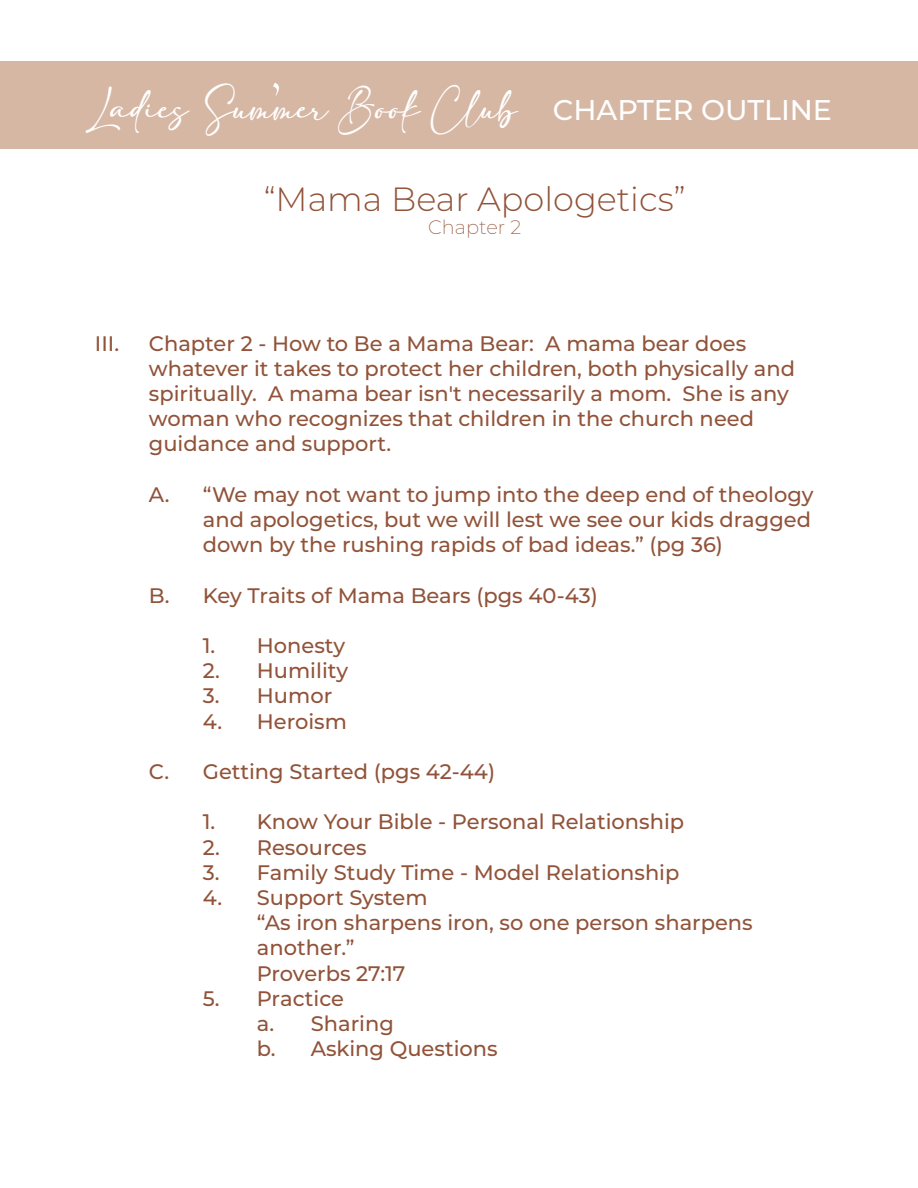
<style>
.page{position:relative;width:918px;height:1188px;background:#fff}
.page>*{position:absolute;margin:0;border:0;box-sizing:border-box;transform-origin:0 0}
.t1{font:300 33.6px "Montserrat";color:#915339}
.t2{font:500 28.5px "Montserrat";color:#fff}
.t3{font:27px "valentine";color:#fff}
.t4{font:500 21px/25.2px "Montserrat";color:#915339}
.t5{font:200 19.35px "Montserrat";color:#915339}
</style>
<div class="page">
<div style="left:0;top:61px;width:918px;height:88px;background:#d6b7a4"></div>
<svg style="left:273px;top:83px;width:6px;height:13px"></svg>
<p class="t3" style="left:86px;top:94px;width:433px">Ladies Summer Book Club</p>
<h2 class="t2" style="left:553px;top:90px;width:281px">CHAPTER OUTLINE</h2>
<h1 class="t1" style="left:264px;top:176px;width:423px">“Mama Bear Apologetics”</h1>
<p class="t5" style="left:428px;top:214px;width:95px">Chapter 2</p>
<p class="t4" style="left:95px;top:330px;width:26px">III.</p>
<p class="t4" style="left:149px;top:330px;width:648px">Chapter 2 - How to Be a Mama Bear: A mama bear does whatever it takes to protect her children, both physically and spiritually. A mama bear isn't necessarily a mom. She is any woman who recognizes that children in the church need guidance and support.</p>
<p class="t4" style="left:203px;top:481px;width:612px;text-indent:-54px">A. “We may not want to jump into the deep end of theology and apologetics, but we will lest we see our kids dragged down by the rushing rapids of bad ideas.” (pg 36)</p>
<p class="t4" style="left:149px;top:582px;width:450px">B. Key Traits of Mama Bears (pgs 40-43)</p>
<p class="t4" style="left:203px;top:632px;width:144px">1. Honesty</p>
<p class="t4" style="left:203px;top:657px;width:147px">2. Humility</p>
<p class="t4" style="left:203px;top:683px;width:131px">3. Humor</p>
<p class="t4" style="left:203px;top:708px;width:146px">4. Heroism</p>
<p class="t4" style="left:149px;top:758px;width:348px">C. Getting Started (pgs 42-44)</p>
<p class="t4" style="left:203px;top:809px;width:483px">1. Know Your Bible - Personal Relationship</p>
<p class="t4" style="left:203px;top:834px;width:165px">2. Resources</p>
<p class="t4" style="left:203px;top:859px;width:478px">3. Family Study Time - Model Relationship</p>
<p class="t4" style="left:257px;top:884px;width:497px;text-indent:-54px">4. Support System<br>“As iron sharpens iron, so one person sharpens another.”<br>Proverbs 27:17</p>
<p class="t4" style="left:257px;top:985px;width:242px;text-indent:-54px">5. Practice<br>a. Sharing<br>b. Asking Questions</p>
</div>
